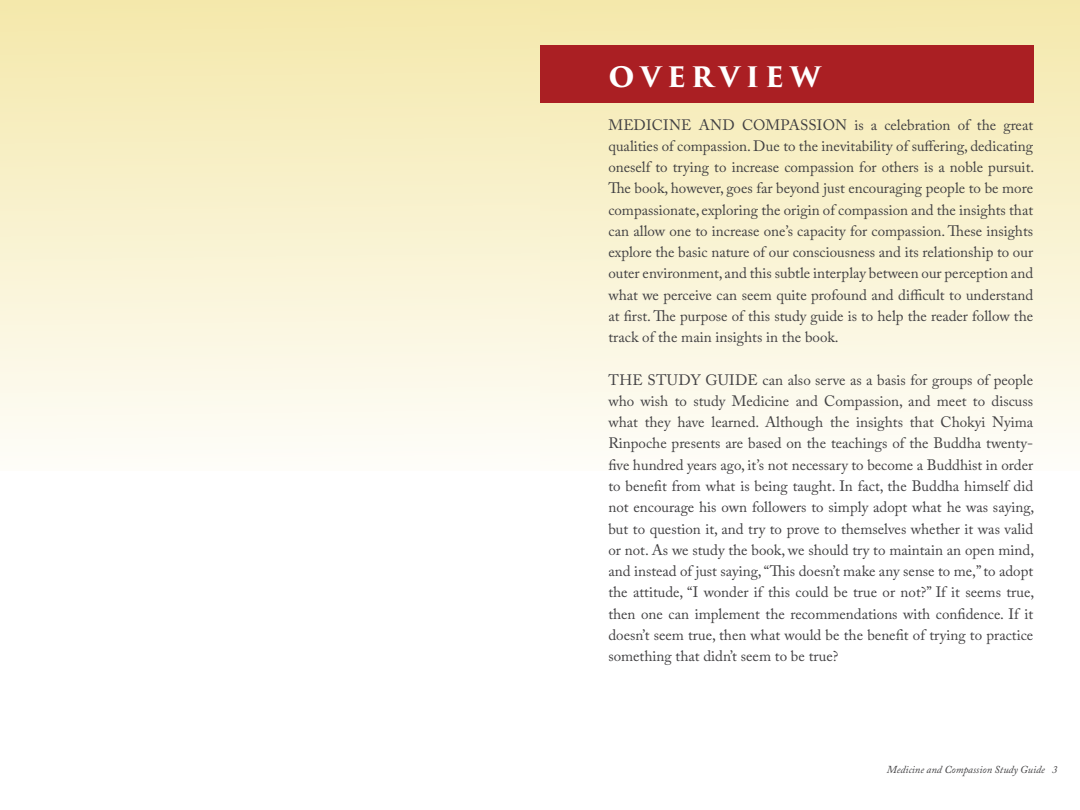
<style>
.page{position:relative;width:1080px;height:810px;background:#fff}
.page>*{position:absolute;margin:0;border:0;box-sizing:border-box;transform-origin:0 0}
.t1{font:700 27.5px "Trajan Pro 3";letter-spacing:.22em;color:#fff}
.t2{font:15px/21.2px "Adobe Caslon Pro";color:#414042;text-align:justify}
.t3{font:italic 10.62px "Adobe Caslon Pro";color:#414042}
</style>
<div class="page">
<div style="left:540px;top:0;width:540px;height:471px;background:linear-gradient(to bottom,#f4e8ab,#fefdf9)"></div>
<div style="left:0;top:0;width:540px;height:471px;background:linear-gradient(to bottom,#f4e8ab,#fefdf9)"></div>
<div style="left:540px;top:45px;width:493px;height:58px;background:#aa1f23"></div>
<h1 class="t1" style="left:608px;top:57px;width:214px">OVERVIEW</h1>
<p class="t2" style="left:608px;top:114px;width:427px">MEDICINE AND COMPASSION is a celebration of the great qualities of compassion. Due to the inevitability of suffering, dedicating oneself to trying to increase compassion for others is a noble pursuit.<br>The book, however, goes far beyond just encouraging people to be more compassionate, exploring the origin of compassion and the insights that can allow one to increase one’s capacity for compassion. These insights explore the basic nature of our consciousness and its relationship to our outer environment, and this subtle interplay between our perception and what we perceive can seem quite profound and difficult to understand at first. The purpose of this study guide is to help the reader follow the track of the main insights in the book.</p>
<p class="t2" style="left:608px;top:369px;width:427px">THE STUDY GUIDE can also serve as a basis for groups of people who wish to study Medicine and Compassion, and meet to discuss what they have learned. Although the insights that Chokyi Nyima Rinpoche presents are based on the teachings of the Buddha twenty&shy;five hundred years ago, it’s not necessary to become a Buddhist in order to benefit from what is being taught. In fact, the Buddha himself did not encourage his own followers to simply adopt what he was saying, but to question it, and try to prove to themselves whether it was valid or not. As we study the book, we should try to maintain an open mind, and instead of just saying, “This doesn’t make any sense to me,” to adopt the attitude, “I wonder if this could be true or not?” If it seems true, then one can implement the recommendations with confidence. If it doesn’t seem true, then what would be the benefit of trying to practice something that didn’t seem to be true?</p>
<p class="t3" style="left:887px;top:763px;width:172px">Medicine and Compassion Study Guide 3</p>
</div>
